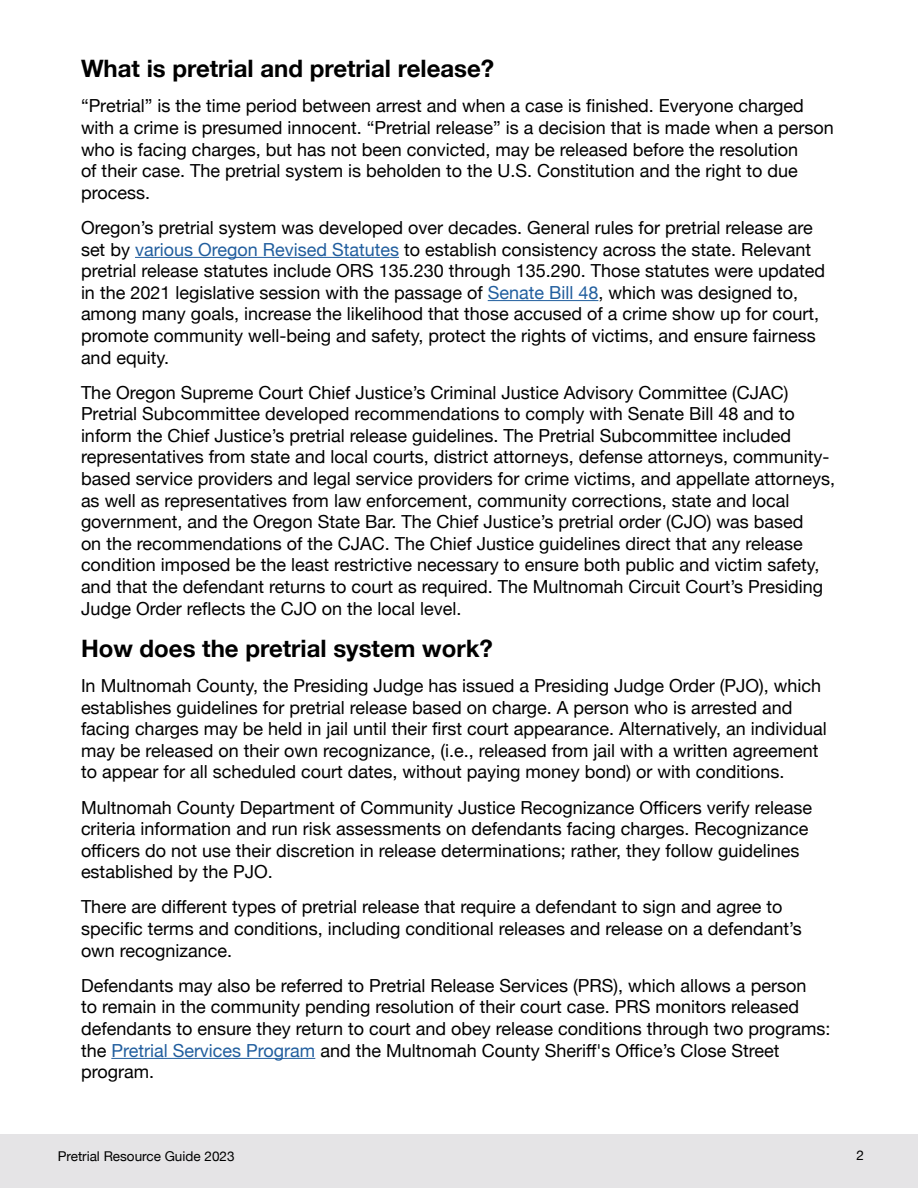
<style>
.page{position:relative;width:918px;height:1188px;background:#fff}
.page>*{position:absolute;margin:0;border:0;box-sizing:border-box;transform-origin:0 0}
.Header_1{font:700 24px "Helvetica Neue";color:#000}
.Body_Text{font:18px/21.6px "Helvetica Neue";color:#000}
.t1{font:13.5px "Helvetica Neue";color:#000}
.s1{color:#215e9e}
</style>
<div class="page">
<div style="left:0;top:1134px;width:918px;height:54px;background:#e5e4e6"></div>
<hr style="left:135px;top:257px;width:264px;height:1px;background:#215e9e">
<hr style="left:488px;top:300px;width:110px;height:1px;background:#215e9e">
<hr style="left:111px;top:1058px;width:204px;height:1px;background:#215e9e">
<p class="Header_1" style="left:81px;top:50px;width:415px">What is pretrial and pretrial release?</p>
<p class="Body_Text" style="left:81px;top:96px;width:754px">“Pretrial” is the time period between arrest and when a case is finished. Everyone charged with a crime is presumed innocent. “Pretrial release” is a decision that is made when a person who is facing charges, but has not been convicted, may be released before the resolution<br>of their case. The pretrial system is beholden to the U.S. Constitution and the right to due process.</p>
<p class="Body_Text" style="left:81px;top:218px;width:746px">Oregon’s pretrial system was developed over decades. General rules for pretrial release are set by <span class="s1">various Oregon Revised Statutes</span> to establish consistency across the state. Relevant pretrial release statutes include ORS 135.230 through 135.290. Those statutes were updated in the 2021 legislative session with the passage of <span class="s1">Senate Bill 48</span>, which was designed to, among many goals, increase the likelihood that those accused of a crime show up for court, promote community well-being and safety, protect the rights of victims, and ensure fairness and equity.</p>
<p class="Body_Text" style="left:81px;top:383px;width:756px">The Oregon Supreme Court Chief Justice’s Criminal Justice Advisory Committee (CJAC)<br>Pretrial Subcommittee developed recommendations to comply with Senate Bill 48 and to inform the Chief Justice’s pretrial release guidelines. The Pretrial Subcommittee included representatives from state and local courts, district attorneys, defense attorneys, community&shy;based service providers and legal service providers for crime victims, and appellate attorneys, as well as representatives from law enforcement, community corrections, state and local government, and the Oregon State Bar. The Chief Justice’s pretrial order (CJO) was based<br>on the recommendations of the CJAC. The Chief Justice guidelines direct that any release condition imposed be the least restrictive necessary to ensure both public and victim safety, and that the defendant returns to court as required. The Multnomah Circuit Court’s Presiding Judge Order reflects the CJO on the local level.</p>
<p class="Header_1" style="left:81px;top:630px;width:413px">How does the pretrial system work?</p>
<p class="Body_Text" style="left:81px;top:676px;width:747px">In Multnomah County, the Presiding Judge has issued a Presiding Judge Order (PJO), which establishes guidelines for pretrial release based on charge. A person who is arrested and facing charges may be held in jail until their first court appearance. Alternatively, an individual may be released on their own recognizance, (i.e., released from jail with a written agreement to appear for all scheduled court dates, without paying money bond) or with conditions.</p>
<p class="Body_Text" style="left:81px;top:797px;width:733px">Multnomah County Department of Community Justice Recognizance Officers verify release criteria information and run risk assessments on defendants facing charges. Recognizance officers do not use their discretion in release determinations; rather, they follow guidelines established by the PJO.</p>
<p class="Body_Text" style="left:81px;top:897px;width:722px">There are different types of pretrial release that require a defendant to sign and agree to specific terms and conditions, including conditional releases and release on a defendant’s own recognizance.</p>
<p class="Body_Text" style="left:81px;top:976px;width:751px">Defendants may also be referred to Pretrial Release Services (PRS), which allows a person<br>to remain in the community pending resolution of their court case. PRS monitors released defendants to ensure they return to court and obey release conditions through two programs: the <span class="s1">Pretrial Services Program</span> and the Multnomah County Sheriff's Office’s Close Street program.</p>
<p class="t1" style="left:58px;top:1147px;width:178px">Pretrial Resource Guide 2023</p>
<p class="t1" style="left:856px;top:1146px;width:9px">2</p>
</div>
